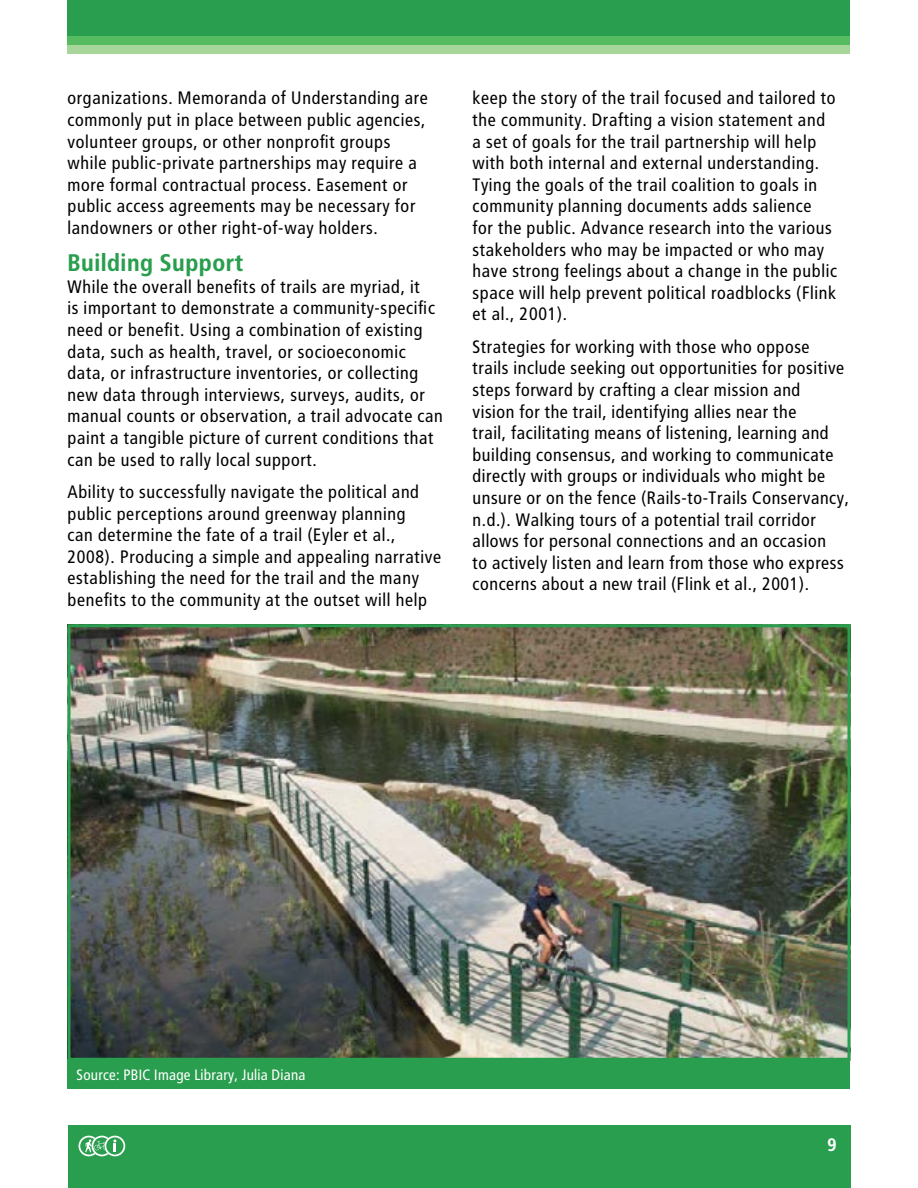
<style>
.page{position:relative;width:918px;height:1188px;background:#fff}
.page>*{position:absolute;margin:0;border:0;box-sizing:border-box;transform-origin:0 0}
.t1{font:700 24px "Transit";color:#299e4e}
.t2{font:18px/21.6px "Transit";color:#000}
.t3{font:700 18px "Transit";color:#fff}
.t4{font:15px "Transit";letter-spacing:-.02em;color:#fff}
</style>
<div class="page">
<div style="left:68px;top:1125px;width:782px;height:63px;background:#299e4e"></div>
<div style="left:68px;top:0;width:782px;height:36px;background:#299e4e"></div>
<div style="left:68px;top:36px;width:782px;height:9px;background:#57bb61"></div>
<div style="left:68px;top:45px;width:782px;height:9px;background:#a8d59a"></div>
<svg style="left:79px;top:1136px;width:46px;height:20px"></svg>
<img style="left:72px;top:628px;width:774px;height:429px">
<div style="left:68px;top:624px;width:782px;height:437px;border:3px solid #299e4e"></div>
<div style="left:68px;top:1059px;width:782px;height:30px;background:#299e4e"></div>
<p class="t2" style="left:68px;top:87px;width:363px">organizations. Memoranda of Understanding are commonly put in place between public agencies, volunteer groups, or other nonprofit groups while public-private partnerships may require a more formal contractual process. Easement or public access agreements may be necessary for landowners or other right-of-way holders.</p>
<h1 class="t1" style="left:68px;top:249px;width:178px">Building Support</h1>
<p class="t2" style="left:68px;top:276px;width:378px">While the overall benefits of trails are myriad, it<br>is important to demonstrate a community-specific need or benefit. Using a combination of existing data, such as health, travel, or socioeconomic data, or infrastructure inventories, or collecting new data through interviews, surveys, audits, or manual counts or observation, a trail advocate can paint a tangible picture of current conditions that can be used to rally local support.</p>
<p class="t2" style="left:68px;top:481px;width:376px">Ability to successfully navigate the political and public perceptions around greenway planning<br>can determine the fate of a trail (Eyler et al., 2008). Producing a simple and appealing narrative establishing the need for the trail and the many benefits to the community at the outset will help</p>
<p class="t2" style="left:472px;top:87px;width:367px">keep the story of the trail focused and tailored to the community. Drafting a vision statement and a set of goals for the trail partnership will help with both internal and external understanding.<br>Tying the goals of the trail coalition to goals in community planning documents adds salience for the public. Advance research into the various stakeholders who may be impacted or who may have strong feelings about a change in the public space will help prevent political roadblocks (Flink et al., 2001).</p>
<p class="t2" style="left:472px;top:336px;width:379px">Strategies for working with those who oppose trails include seeking out opportunities for positive steps forward by crafting a clear mission and<br>vision for the trail, identifying allies near the<br>trail, facilitating means of listening, learning and building consensus, and working to communicate directly with groups or individuals who might be unsure or on the fence (Rails-to-Trails Conservancy, n.d.). Walking tours of a potential trail corridor allows for personal connections and an occasion<br>to actively listen and learn from those who express concerns about a new trail (Flink et al., 2001).</p>
<p class="t4" style="left:76px;top:1066px;width:231px">Source: PBIC Image Library, Julia Diana</p>
<p class="t3" style="left:828px;top:1134px;width:11px">9</p>
</div>
